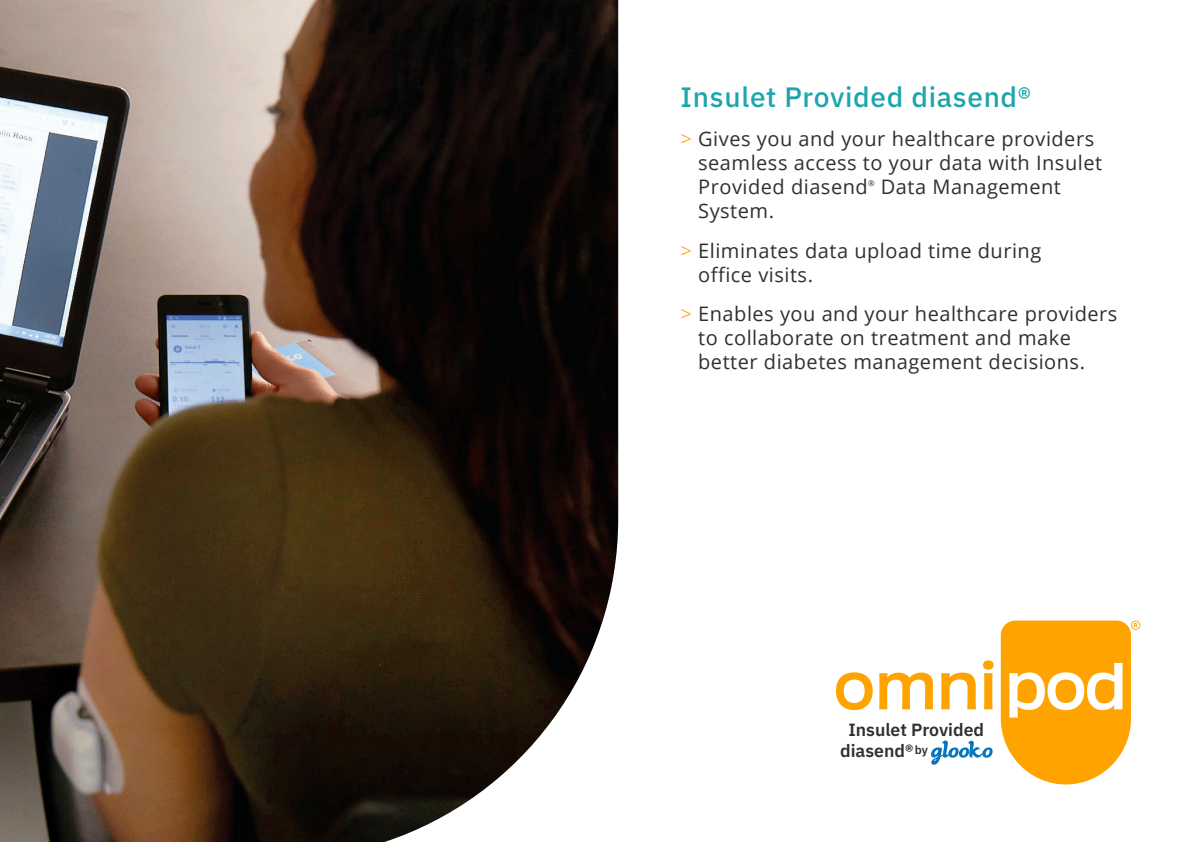
<style>
.page{position:relative;width:1191px;height:842px;background:#fff}
.page>*{position:absolute;margin:0;border:0;box-sizing:border-box;transform-origin:0 0}
.Subhead{font:500 28px "IBM Plex Sans";letter-spacing:.025em;color:#1ea5ab}
.Subhead-2{font:20px/24px "Open Sans";letter-spacing:.025em;color:#312f30}
.t1{font:600 17.6px/21.2px "IBM Plex Sans";color:#312f30}
.Subhead-3{font:8px "Open Sans";color:#312f30}
.s1{color:#ffb03d}
</style>
<div class="page">
<img style="left:0;top:0;width:618px;height:842px">
<svg style="left:836px;top:621px;width:304px;height:163px"></svg>
<svg style="left:1009px;top:663px;width:113px;height:55px"></svg>
<svg style="left:931px;top:740px;width:61px;height:25px"></svg>
<p class="Subhead" style="left:680px;top:75px;width:352px">Insulet Provided diasend®</p>
<p class="Subhead-2" style="left:698px;top:126px;width:405px;text-indent:-18px"><span class="s1">&gt;</span> Gives you and your healthcare providers seamless access to your data with Insulet<br>Provided diasend</p>
<p class="Subhead-3" style="left:868px;top:178px;width:8px">®</p>
<p class="Subhead-2" style="left:881px;top:174px;width:182px">Data Management</p>
<p class="Subhead-2" style="left:698px;top:198px;width:77px">System.</p>
<p class="Subhead-2" style="left:698px;top:238px;width:344px;text-indent:-18px"><span class="s1">&gt;</span> Eliminates data upload time during office visits.</p>
<p class="Subhead-2" style="left:698px;top:301px;width:421px;text-indent:-18px"><span class="s1">&gt;</span> Enables you and your healthcare providers to collaborate on treatment and make better diabetes management decisions.</p>
<p class="t1" style="left:840px;top:718px;width:146px;text-indent:8px">Insulet Provided diasend® <sup>by</sup></p>
</div>
